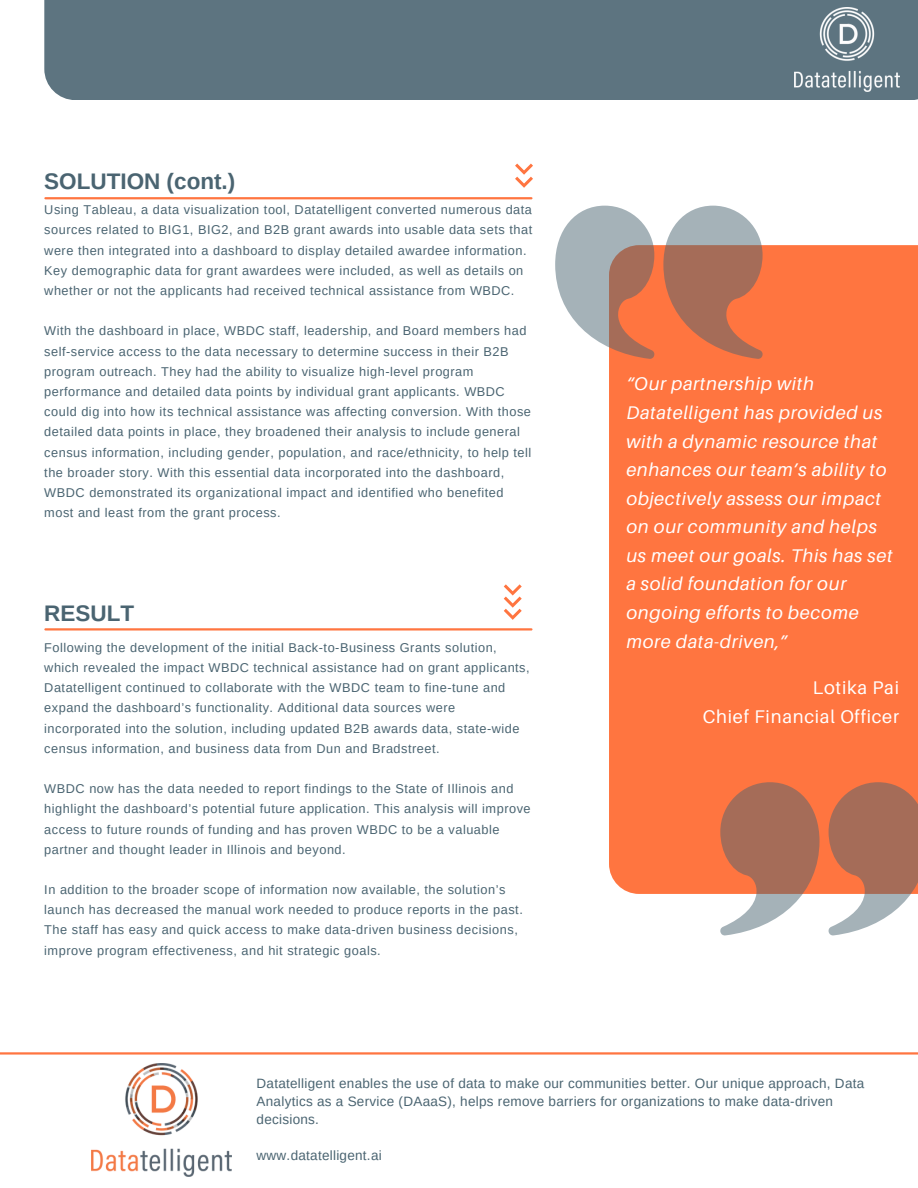
<style>
.page{position:relative;width:918px;height:1188px;background:#fff}
.page>*{position:absolute;margin:0;border:0;box-sizing:border-box;transform-origin:0 0}
.t1{font:700 22.5px "Arimo";color:#4a6471}
.t2{font:italic 18.3px/28.7px "Aileron";letter-spacing:.04em;color:#fff}
.t3{font:18.3px/29.2px "Aileron";letter-spacing:.04em;color:#fff;text-align:right}
.t4{font:13.5px/18px "Arimo";letter-spacing:.02em;color:#4a6471}
.t5{font:12.75px/20.2px "Arimo";letter-spacing:.04em;color:#4a6471}
</style>
<div class="page">
<div style="left:44px;top:0;width:874px;height:100px;background:#5d7480"></div>
<img style="left:795px;top:7px;width:104px;height:85px">
<div style="left:609px;top:245px;width:309px;height:649px;background:#ff7540"></div>
<svg style="left:663px;top:206px;width:101px;height:153px;background:#c3856f"></svg>
<svg style="left:555px;top:206px;width:101px;height:153px"></svg>
<svg style="left:718px;top:782px;width:102px;height:154px"></svg>
<svg style="left:826px;top:782px;width:92px;height:154px"></svg>
<hr style="left:45px;top:628px;width:486px;height:3px;background:#ff7540">
<hr style="left:45px;top:197px;width:486px;height:2px;background:#ff7540">
<svg style="left:515px;top:164px;width:18px;height:24px"></svg>
<svg style="left:504px;top:584px;width:18px;height:36px"></svg>
<img style="left:92px;top:1064px;width:139px;height:112px">
<hr style="left:0;top:1052px;width:918px;height:3px;background:#ff7540">
<h1 class="t1" style="left:44px;top:169px;width:193px">SOLUTION (cont.)</h1>
<p class="t5" style="left:44px;top:200px;width:489px">Using Tableau, a data visualization tool, Datatelligent converted numerous data sources related to BIG1, BIG2, and B2B grant awards into usable data sets that were then integrated into a dashboard to display detailed awardee information.<br>Key demographic data for grant awardees were included, as well as details on whether or not the applicants had received technical assistance from WBDC.</p>
<p class="t5" style="left:44px;top:321px;width:489px">With the dashboard in place, WBDC staff, leadership, and Board members had self-service access to the data necessary to determine success in their B2B program outreach. They had the ability to visualize high-level program performance and detailed data points by individual grant applicants. WBDC could dig into how its technical assistance was affecting conversion. With those detailed data points in place, they broadened their analysis to include general census information, including gender, population, and race/ethnicity, to help tell the broader story. With this essential data incorporated into the dashboard, WBDC demonstrated its organizational impact and identified who benefited most and least from the grant process.</p>
<h1 class="t1" style="left:44px;top:601px;width:91px">RESULT</h1>
<p class="t5" style="left:44px;top:637px;width:487px">Following the development of the initial Back-to-Business Grants solution, which revealed the impact WBDC technical assistance had on grant applicants, Datatelligent continued to collaborate with the WBDC team to fine-tune and expand the dashboard’s functionality. Additional data sources were incorporated into the solution, including updated B2B awards data, state-wide census information, and business data from Dun and Bradstreet.</p>
<p class="t5" style="left:44px;top:779px;width:488px">WBDC now has the data needed to report findings to the State of Illinois and highlight the dashboard’s potential future application. This analysis will improve access to future rounds of funding and has proven WBDC to be a valuable partner and thought leader in Illinois and beyond.</p>
<p class="t5" style="left:44px;top:880px;width:480px">In addition to the broader scope of information now available, the solution’s launch has decreased the manual work needed to produce reports in the past.<br>The staff has easy and quick access to make data-driven business decisions, improve program effectiveness, and hit strategic goals.</p>
<p class="t2" style="left:626px;top:369px;width:268px">“Our partnership with<br>Datatelligent has provided us with a dynamic resource that enhances our team’s ability to objectively assess our impact on our community and helps us meet our goals. This has set a solid foundation for our ongoing efforts to become more data-driven,”</p>
<h2 class="t3" style="left:703px;top:672px;width:198px">Lotika Pai<br>Chief Financial Officer</h2>
<p class="t4" style="left:257px;top:1075px;width:609px">Datatelligent enables the use of data to make our communities better. Our unique approach, Data<br>Analytics as a Service (DAaaS), helps remove barriers for organizations to make data-driven decisions.</p>
<p class="t4" style="left:257px;top:1147px;width:127px">www.datatelligent.ai</p>
</div>
